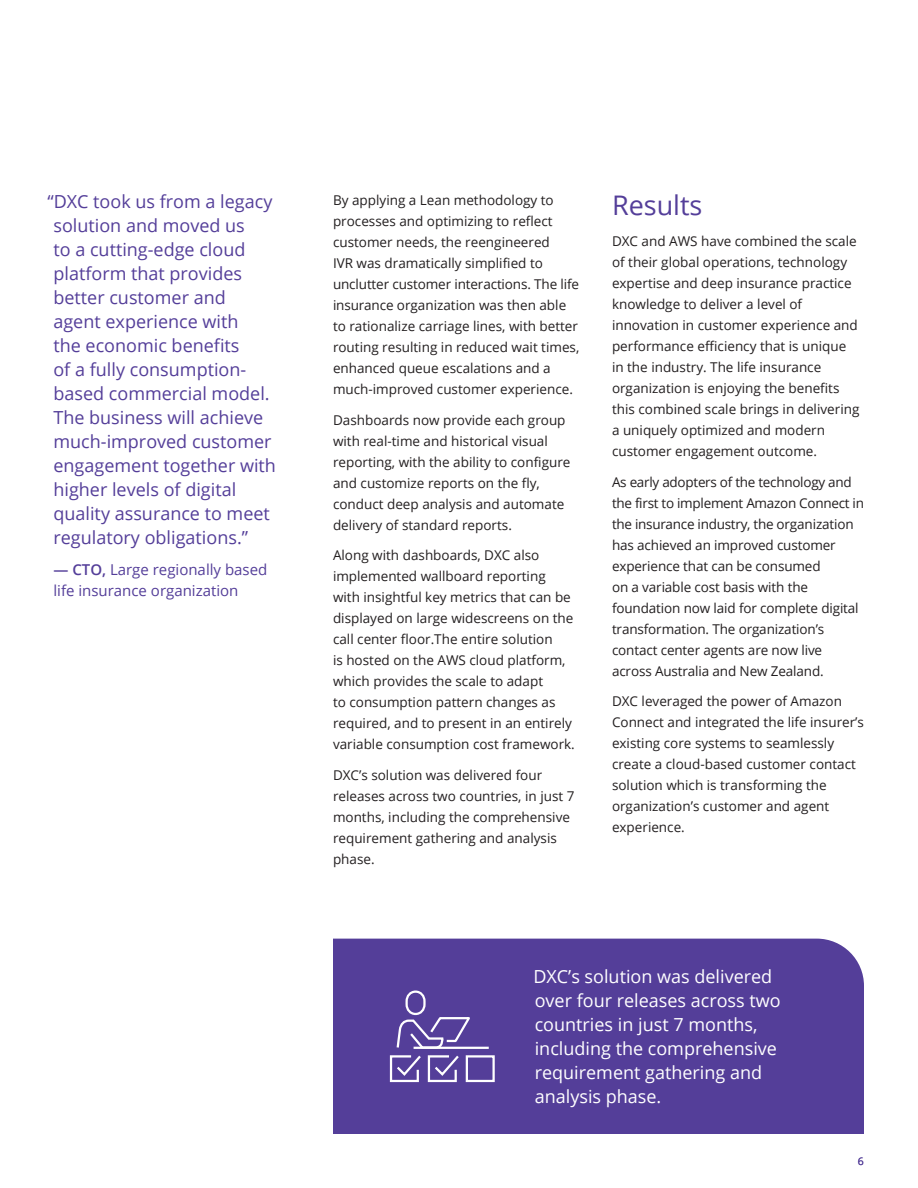
<style>
.page{position:relative;width:918px;height:1188px;background:#fff}
.page>*{position:absolute;margin:0;border:0;box-sizing:border-box;transform-origin:0 0}
.t1{font:27px "Open Sans";color:#543e99}
.t2{font:18px/24px "Open Sans";color:#543e99}
.t3{font:18px/24px "Open Sans";color:#fff}
.t4{font:15px/21px "Open Sans";color:#543e99}
.t5{font:13.5px/21px "Open Sans";color:#231f20}
.t6{font:10.5px "Open Sans";color:#543e99}
.s1{font-weight:600}
</style>
<div class="page">
<div style="left:333px;top:939px;width:531px;height:195px;background:#543e99"></div>
<svg style="left:389px;top:989px;width:107px;height:94px;background:#6c5aa7"></svg>
<p class="t2" style="left:53px;top:189px;width:224px;text-indent:-6px">“DXC took us from a legacy solution and moved us<br>to a cutting-edge cloud platform that provides better customer and agent experience with<br>the economic benefits<br>of a fully consumption&shy;based commercial model.<br>The business will achieve much-improved customer engagement together with higher levels of digital quality assurance to meet regulatory obligations.”</p>
<p class="t4" style="left:53px;top:559px;width:215px"><span class="s1">— CTO,</span> Large regionally based life insurance organization</p>
<p class="t5" style="left:333px;top:189px;width:248px">By applying a Lean methodology to processes and optimizing to reflect customer needs, the reengineered<br>IVR was dramatically simplified to unclutter customer interactions. The life insurance organization was then able to rationalize carriage lines, with better routing resulting in reduced wait times, enhanced queue escalations and a much-improved customer experience.</p>
<p class="t5" style="left:333px;top:409px;width:239px">Dashboards now provide each group with real-time and historical visual reporting, with the ability to configure and customize reports on the fly, conduct deep analysis and automate delivery of standard reports.</p>
<p class="t5" style="left:333px;top:545px;width:243px">Along with dashboards, DXC also implemented wallboard reporting with insightful key metrics that can be displayed on large widescreens on the call center floor.The entire solution<br>is hosted on the AWS cloud platform, which provides the scale to adapt<br>to consumption pattern changes as required, and to present in an entirely variable consumption cost framework.</p>
<p class="t5" style="left:333px;top:764px;width:243px">DXC’s solution was delivered four releases across two countries, in just 7 months, including the comprehensive requirement gathering and analysis phase.</p>
<h1 class="t1" style="left:612px;top:187px;width:92px">Results</h1>
<p class="t5" style="left:612px;top:230px;width:249px">DXC and AWS have combined the scale of their global operations, technology expertise and deep insurance practice knowledge to deliver a level of innovation in customer experience and performance efficiency that is unique in the industry. The life insurance organization is enjoying the benefits this combined scale brings in delivering a uniquely optimized and modern customer engagement outcome.</p>
<p class="t5" style="left:612px;top:471px;width:254px">As early adopters of the technology and the first to implement Amazon Connect in the insurance industry, the organization has achieved an improved customer experience that can be consumed<br>on a variable cost basis with the foundation now laid for complete digital transformation. The organization’s contact center agents are now live across Australia and New Zealand.</p>
<p class="t5" style="left:612px;top:691px;width:254px">DXC leveraged the power of Amazon Connect and integrated the life insurer’s existing core systems to seamlessly create a cloud-based customer contact solution which is transforming the organization’s customer and agent experience.</p>
<h2 class="t3" style="left:533px;top:964px;width:249px">DXC’s solution was delivered over four releases across two countries in just 7 months, including the comprehensive requirement gathering and analysis phase.</h2>
<p class="t6" style="left:858px;top:1154px;width:8px">6</p>
</div>
